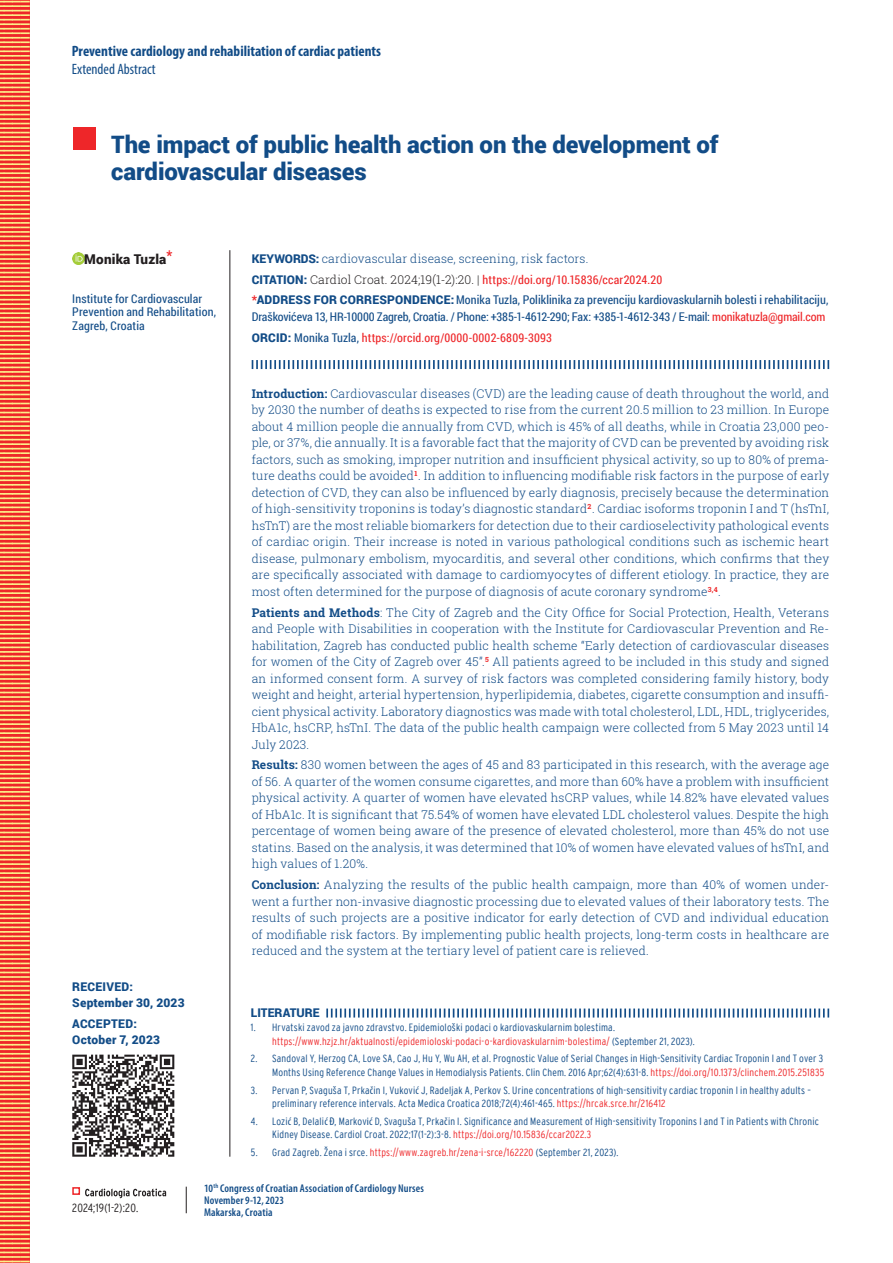
<style>
.page{position:relative;width:893px;height:1263px;background:#fff}
.page>*{position:absolute;margin:0;border:0;box-sizing:border-box;transform-origin:0 0}
.t1{font:900 24px/27px "Roboto";letter-spacing:-.005em;color:#124c87}
.t2{font:700 condensed 15px "Myriad Pro";color:#124c87}
.t3{font:condensed 15px "Myriad Pro";color:#124c87}
.t4{font:900 13.5px "Roboto";letter-spacing:.01em;color:#231f20}
.t5{font:300 12px/16.5px "Roboto Slab";letter-spacing:.01em;color:#124c87;text-align:justify}
.t6{font:12px/13.5px "Roboto Condensed";letter-spacing:.005em;color:#124c87}
.t7{font:12px "Roboto Condensed";letter-spacing:.015em;color:#ee2629}
.t8{font:900 12px/16.5px "Roboto";letter-spacing:.015em;color:#124c87}
.t9{font:300 condensed 12px "Interstate";letter-spacing:.015em;color:#231f20}
.t10{font:600 condensed 11.25px/12px "Myriad Pro";letter-spacing:.015em;color:#124c87}
.t11{font:300 condensed 10.5px/13.5px "Interstate";letter-spacing:.02em;color:#124c87}
.s1{font-family:"Roboto";font-weight:900}
.s2{font-family:"Roboto";font-weight:900;color:#124c87}
.s3{font-family:"Roboto Slab";font-weight:300;color:#231f20}
.s4{color:#ee2629}
.s5{color:#124c87}
.s6{font-weight:700}
.s7{font-family:"Myriad Pro";font-weight:400;font-size:11.25px}
</style>
<div class="page">
<svg style="left:85px;top:1188px;width:81px;height:10px"></svg>
<div style="left:72px;top:1187px;width:8px;height:8px;border:2px solid #ee2629"></div>
<svg style="left:186px;top:1187px;width:1px;height:26px"></svg>
<svg style="left:0;top:0;width:30px;height:1263px;background:#f3714c"></svg>
<div style="left:73px;top:128px;width:23px;height:22px;background:#ee2629"></div>
<svg style="left:72px;top:252px;width:12px;height:12px"></svg>
<hr style="left:230px;top:250px;width:1px;height:907px;background:#231f20">
<svg style="left:252px;top:360px;width:577px;height:9px"></svg>
<svg style="left:326px;top:1008px;width:503px;height:9px"></svg>
<svg style="left:72px;top:1055px;width:102px;height:102px"></svg>
<p class="t2" style="left:72px;top:42px;width:311px">Preventive cardiology and rehabilitation of cardiac patients</p>
<p class="t3" style="left:72px;top:60px;width:85px">Extended Abstract</p>
<h1 class="t1" style="left:111px;top:130px;width:609px">The impact of public health action on the development of cardiovascular diseases</h1>
<p class="t4" style="left:84px;top:250px;width:90px">Monika Tuzla<sup>*</sup></p>
<p class="t6" style="left:72px;top:291px;width:145px">Institute for Cardiovascular<br>Prevention and Rehabilitation,<br>Zagreb, Croatia</p>
<p class="t8" style="left:72px;top:978px;width:16px">Recei</p>
<p class="t8" style="left:72px;top:978px;width:114px;text-indent:34px">ved:<br>September 30, 2023</p>
<p class="t8" style="left:72px;top:1015px;width:17px">Acce</p>
<p class="t8" style="left:103px;top:1015px;width:17px">pted</p>
<p class="t8" style="left:72px;top:1015px;width:89px;text-indent:61px">:<br>October 7, 2023</p>
<p class="t5" style="left:252px;top:250px;width:338px"><span class="s1">KEYWORDS:</span> cardiovascular disease, screening, risk factors.</p>
<p class="t7" style="left:252px;top:271px;width:412px"><span class="s2">CITATION:</span> <span class="s3">Cardiol Croat. 2024;19(1-2):20. |</span> https://doi.org/10.15836/ccar2024.20</p>
<p class="t8" style="left:252px;top:291px;width:22px"><span class="s4">*</span>Address</p>
<p class="t8" style="left:314px;top:291px;width:35px">for corres</p>
<p class="t8" style="left:387px;top:291px;width:17px">pondence</p>
<p class="t6" style="left:252px;top:291px;width:578px;line-height:16.5px;text-align:right"><span class="s1">:</span> Monika Tuzla, Poliklinika za prevenciju kardiovaskularnih bolesti i rehabilitaciju,<br>Draškovićeva 13, HR-10000 Zagreb, Croatia. / Phone: +385-1-4612-290; Fax: +385-1-4612-343 / E-mail: <span class="s4">monikatuzla@gmail.com</span></p>
<p class="t7" style="left:252px;top:329px;width:302px"><span class="s2">ORCID:</span> <span class="s5">Monika Tuzla,</span> https://orcid.org/0000-0002-6809-3093</p>
<p class="t5" style="left:252px;top:385px;width:579px"><span class="s6">Introduction:</span> Cardiovascular diseases (CVD) are the leading cause of death throughout the world, and by 2030 the number of deaths is expected to rise from the current 20.5 million to 23 million. In Europe about 4 million people die annually from CVD, which is 45% of all deaths, while in Croatia 23,000 peo&shy;ple, or 37%, die annually. It is a favorable fact that the majority of CVD can be prevented by avoiding risk factors, such as smoking, improper nutrition and insufficient physical activity, so up to 80% of prema&shy;ture deaths could be avoided<sup>1</sup>. In addition to influencing modifiable risk factors in the purpose of early detection of CVD, they can also be influenced by early diagnosis, precisely because the determination of high-sensitivity troponins is today’s diagnostic standard<sup>2</sup>. Cardiac isoforms troponin I and T (hsTnI, hsTnT) are the most reliable biomarkers for detection due to their cardioselectivity pathological events of cardiac origin. Their increase is noted in various pathological conditions such as ischemic heart disease, pulmonary embolism, myocarditis, and several other conditions, which confirms that they are specifically associated with damage to cardiomyocytes of different etiology. In practice, they are most often determined for the purpose of diagnosis of acute coronary syndrome<sup>3,4</sup>.</p>
<p class="t5" style="left:252px;top:604px;width:579px"><span class="s6">Patients and Methods</span>: The City of Zagreb and the City Office for Social Protection, Health, Veterans and People with Disabilities in cooperation with the Institute for Cardiovascular Prevention and Re&shy;habilitation, Zagreb has conducted public health scheme “Early detection of cardiovascular diseases for women of the City of Zagreb over 45”.<sup>5</sup> All patients agreed to be included in this study and signed an informed consent form. A survey of risk factors was completed considering family history, body weight and height, arterial hypertension, hyperlipidemia, diabetes, cigarette consumption and insuffi&shy;cient physical activity. Laboratory diagnostics was made with total cholesterol, LDL, HDL, triglycerides, HbA1c, hsCRP, hsTnI. The data of the public health campaign were collected from 5 May 2023 until 14<br>July 2023.</p>
<p class="t5" style="left:252px;top:756px;width:579px"><span class="s6">Results:</span> 830 women between the ages of 45 and 83 participated in this research, with the average age of 56. A quarter of the women consume cigarettes, and more than 60% have a problem with insufficient physical activity. A quarter of women have elevated hsCRP values, while 14.82% have elevated values of HbA1c. It is significant that 75.54% of women have elevated LDL cholesterol values. Despite the high percentage of women being aware of the presence of elevated cholesterol, more than 45% do not use statins. Based on the analysis, it was determined that 10% of women have elevated values of hsTnI, and high values of 1.20%.</p>
<p class="t5" style="left:252px;top:876px;width:579px"><span class="s6">Conclusion:</span> Analyzing the results of the public health campaign, more than 40% of women under&shy;went a further non-invasive diagnostic processing due to elevated values of their laboratory tests. The results of such projects are a positive indicator for early detection of CVD and individual education of modifiable risk factors. By implementing public health projects, long-term costs in healthcare are reduced and the system at the tertiary level of patient care is relieved.</p>
<p class="t8" style="left:251px;top:1004px;width:70px">LITERATURE</p>
<p class="t11" style="left:272px;top:1020px;width:424px;text-indent:-21px">1. Hrvatski zavod za javno zdravstvo. Epidemiološki podaci o kardiovaskularnim bolestima. <span class="s4">https://www.hzjz.hr/aktualnosti/epidemioloski-podaci-o-kardiovaskularnim-bolestima/</span> (September 21, 2023).</p>
<p class="t11" style="left:251px;top:1052px;width:575px;text-align:right">2. Sandoval Y, Herzog CA, Love SA, Cao J, Hu Y, Wu AH, et al. Prognostic Value of Serial Changes in High-Sensitivity Cardiac Troponin I and T over 3<br>Months Using Reference Change Values in Hemodialysis Patients. Clin Chem. 2016 Apr;62(4):631-8. <span class="s4">https://doi.org/10.1373/clinchem.2015.251835</span></p>
<p class="t11" style="left:272px;top:1083px;width:540px;text-indent:-21px">3. Pervan P, Svaguša T, Prka<span class="s7">č</span>in I, Vukovi<span class="s7">ć</span> J, Radeljak A, Perkov S. Urine concentrations of high-sensitivity cardiac troponin I in healthy adults – preliminary reference intervals. Acta Medica Croatica 2018;72(4):461-465. <span class="s4">https://hrcak.srce.hr/216412</span></p>
<p class="t11" style="left:272px;top:1114px;width:548px;text-indent:-21px">4. Lozi<span class="s7">ć</span> B, Delali<span class="s7">ć Đ</span>, Markov<span class="s7">ić</span> D, Svaguša T, Prka<span class="s7">č</span>in I. Significance and Measurement of High-sensitivity Troponins I and T in Patients with Chronic<br>Kidney Disease. Cardiol Croat. 2022;17(1-2):3-8. <span class="s4">https://doi.org/10.15836/ccar2022.3</span></p>
<p class="t11" style="left:251px;top:1145px;width:369px">5. Grad Zagreb. Žena i srce. <span class="s4">https://www.zagreb.hr/zena-i-srce/162220</span> (September 21, 2023).</p>
<p class="t9" style="left:72px;top:1201px;width:67px">2024;19(1-2):20.</p>
<p class="t10" style="left:204px;top:1182px;width:221px">10<sup>th</sup> Congress of Croatian Association of Cardiology Nurses<br>November 9-12, 2023<br>Makarska, Croatia</p>
</div>
